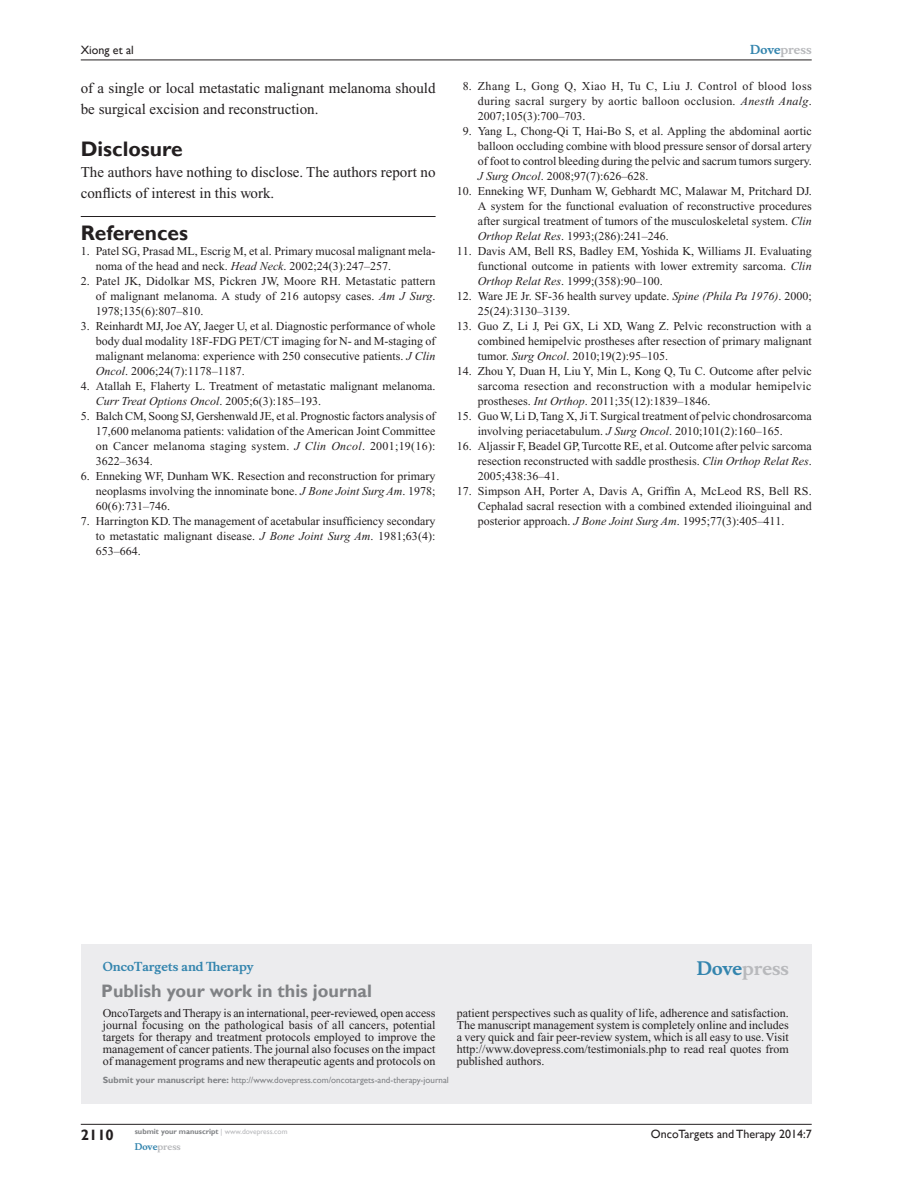
<style>
.page{position:relative;width:918px;height:1188px;background:#fff}
.page>*{position:absolute;margin:0;border:0;box-sizing:border-box;transform-origin:0 0}
.RefH{font:700 21px "Gill Sans";color:#231f20}
.PromBx-H1{font:700 18px "Gill Sans";color:#808285}
.PromBx-Brand{font:700 18px "Musee";color:#b8b9bc}
.TxF{font:15px/21px "Times New Roman";color:#231f20}
.t1{font:700 15px "Gill Sans";color:#231f20}
.RefNL2{font:12px/15px "Times New Roman";color:#231f20;text-align:justify}
.RefNL1{font:12px/15px "Times New Roman";color:#231f20;text-align:justify}
.PromBx-Tx{font:12px/12px "Times New Roman";color:#231f20;text-align:justify}
.t2{font:12px "Gill Sans";color:#231f20}
.PromBx-JrnlName{font:700 12px "Musee";color:#3485ae}
.t3{font:700 12px "Musee";color:#b8b9bc}
.PromBx-SubmitMssWebA{font:9px "Gill Sans";color:#808285}
.t4{font:700 9px "Musee";color:#b8b9bc}
.t5{font:700 7.5px "Gill Sans";color:#808285}
.s1{font-style:italic}
.s2{color:#3485ae}
.s3{font-weight:700}
.s4{font-weight:400;color:#b8b9bc}
</style>
<div class="page">
<div style="left:81px;top:944px;width:731px;height:159px;background:#ececee"></div>
<hr style="left:81px;top:1124px;width:731px;height:1px;background:#231f20">
<hr style="left:81px;top:60px;width:731px;height:1px;background:#231f20">
<hr style="left:81px;top:216px;width:355px;height:1px;background:#231f20">
<p class="t2" style="left:81px;top:43px;width:55px">Xiong et al</p>
<p class="TxF" style="left:81px;top:77px;width:356px">of a single or local metastatic malignant melanoma should be surgical excision and reconstruction.</p>
<h1 class="RefH" style="left:81px;top:136px;width:103px">Disclosure</h1>
<p class="TxF" style="left:81px;top:161px;width:356px">The authors have nothing to disclose. The authors report no conflicts of interest in this work.</p>
<p class="RefH" style="left:81px;top:220px;width:109px">References</p>
<p class="RefNL1" style="left:96px;top:243px;width:341px;text-indent:-15px">1. Patel SG, Prasad ML, Escrig M, et al. Primary mucosal malignant mela&shy;noma of the head and neck. <span class="s1">Head Neck</span>. 2002;24(3):247–257.</p>
<p class="RefNL1" style="left:96px;top:273px;width:341px;text-indent:-15px">2. Patel JK, Didolkar MS, Pickren JW, Moore RH. Metastatic pattern of malignant melanoma. A study of 216 autopsy cases. <span class="s1">Am J Surg</span>.<br>1978;135(6):807–810.</p>
<p class="RefNL1" style="left:96px;top:318px;width:341px;text-indent:-15px">3. Reinhardt MJ, Joe AY, Jaeger U, et al. Diagnostic performance of whole body dual modality 18F-FDG PET/CT imaging for N- and M-staging of malignant melanoma: experience with 250 consecutive patients. <span class="s1">J Clin Oncol</span>. 2006;24(7):1178–1187.</p>
<p class="RefNL1" style="left:96px;top:378px;width:341px;text-indent:-15px">4. Atallah E, Flaherty L. Treatment of metastatic malignant melanoma.<br><span class="s1">Curr Treat Options Oncol</span>. 2005;6(3):185–193.</p>
<p class="RefNL1" style="left:96px;top:408px;width:341px;text-indent:-15px">5. Balch CM, Soong SJ, Gershenwald JE, et al. Prognostic factors analysis of 17,600 melanoma patients: validation of the American Joint Committee on Cancer melanoma staging system. <span class="s1">J Clin Oncol</span>. 2001;19(16):<br>3622–3634.</p>
<p class="RefNL1" style="left:96px;top:468px;width:341px;text-indent:-15px">6. Enneking WF, Dunham WK. Resection and reconstruction for primary neoplasms involving the innominate bone. <span class="s1">J Bone Joint Surg Am</span>. 1978; 60(6):731–746.</p>
<p class="RefNL1" style="left:96px;top:513px;width:341px;text-indent:-15px">7. Harrington KD. The management of acetabular insufficiency secondary to metastatic malignant disease. <span class="s1">J Bone Joint Surg Am</span>. 1981;63(4):<br>653–664.</p>
<p class="t3" style="left:750px;top:43px;width:63px"><span class="s2">Dove</span>press</p>
<p class="RefNL2" style="left:478px;top:79px;width:335px;text-indent:-15px">8. Zhang L, Gong Q, Xiao H, Tu C, Liu J. Control of blood loss during sacral surgery by aortic balloon occlusion. <span class="s1">Anesth Analg</span>.<br>2007;105(3):700–703.</p>
<p class="RefNL2" style="left:478px;top:124px;width:335px;text-indent:-15px">9. Yang L, Chong-Qi T, Hai-Bo S, et al. Appling the abdominal aortic balloon occluding combine with blood pressure sensor of dorsal artery of foot to control bleeding during the pelvic and sacrum tumors surgery.<br><span class="s1">J Surg Oncol</span>. 2008;97(7):626–628.</p>
<p class="RefNL2" style="left:478px;top:184px;width:335px;text-indent:-21px">10. Enneking WF, Dunham W, Gebhardt MC, Malawar M, Pritchard DJ.<br>A system for the functional evaluation of reconstructive procedures after surgical treatment of tumors of the musculoskeletal system. <span class="s1">Clin Orthop Relat Res</span>. 1993;(286):241–246.</p>
<p class="RefNL2" style="left:478px;top:244px;width:335px;text-indent:-21px">11. Davis AM, Bell RS, Badley EM, Yoshida K, Williams JI. Evaluating functional outcome in patients with lower extremity sarcoma. <span class="s1">Clin Orthop Relat Res</span>. 1999;(358):90–100.</p>
<p class="RefNL2" style="left:478px;top:289px;width:335px;text-indent:-21px">12. Ware JE Jr. SF-36 health survey update. <span class="s1">Spine (Phila Pa 1976)</span>. 2000;<br>25(24):3130–3139.</p>
<p class="RefNL2" style="left:478px;top:319px;width:335px;text-indent:-21px">13. Guo Z, Li J, Pei GX, Li XD, Wang Z. Pelvic reconstruction with a combined hemipelvic prostheses after resection of primary malignant tumor. <span class="s1">Surg Oncol</span>. 2010;19(2):95–105.</p>
<p class="RefNL2" style="left:478px;top:364px;width:335px;text-indent:-21px">14. Zhou Y, Duan H, Liu Y, Min L, Kong Q, Tu C. Outcome after pelvic sarcoma resection and reconstruction with a modular hemipelvic prostheses. <span class="s1">Int Orthop</span>. 2011;35(12):1839–1846.</p>
<p class="RefNL2" style="left:478px;top:409px;width:335px;text-indent:-21px">15. Guo W, Li D, Tang X, Ji T. Surgical treatment of pelvic chondrosarcoma involving periacetabulum. <span class="s1">J Surg Oncol</span>. 2010;101(2):160–165.</p>
<p class="RefNL2" style="left:478px;top:439px;width:335px;text-indent:-21px">16. Aljassir F, Beadel GP, Turcotte RE, et al. Outcome after pelvic sarcoma resection reconstructed with saddle prosthesis. <span class="s1">Clin Orthop Relat Res</span>.<br>2005;438:36–41.</p>
<p class="RefNL2" style="left:478px;top:484px;width:335px;text-indent:-21px">17. Simpson AH, Porter A, Davis A, Griffin A, McLeod RS, Bell RS.<br>Cephalad sacral resection with a combined extended ilioinguinal and posterior approach. <span class="s1">J Bone Joint Surg Am</span>. 1995;77(3):405–411.</p>
<p class="PromBx-JrnlName" style="left:103px;top:959px;width:152px">OncoTargets and Therapy</p>
<p class="PromBx-H1" style="left:101px;top:980px;width:272px">Publish your work in this journal</p>
<p class="PromBx-Brand" style="left:697px;top:958px;width:94px"><span class="s2">Dove</span>press</p>
<p class="PromBx-Tx" style="left:103px;top:1007px;width:334px">OncoTargets and Therapy is an international, peer-reviewed, open access journal focusing on the pathological basis of all cancers, potential targets for therapy and treatment protocols employed to improve the management of cancer patients. The journal also focuses on the impact of management programs and new therapeutic agents and protocols on</p>
<p class="PromBx-Tx" style="left:457px;top:1007px;width:333px">patient perspectives such as quality of life, adherence and satisfaction.<br>The manuscript management system is completely online and includes a very quick and fair peer-review system, which is all easy to use. Visit http://www.dovepress.com/testimonials.php to read real quotes from published authors.</p>
<p class="PromBx-SubmitMssWebA" style="left:103px;top:1075px;width:348px"><span class="s3">Submit your manuscript here:</span> http://www.dovepress.com/oncotargets-and-therapy-journal</p>
<p class="t1" style="left:81px;top:1126px;width:35px">2110</p>
<p class="t5" style="left:135px;top:1127px;width:154px">submit your manuscript <span class="s4">| www.dovepress.com</span></p>
<p class="t4" style="left:135px;top:1141px;width:48px"><span class="s2">Dove</span>press</p>
<p class="t2" style="left:651px;top:1127px;width:162px">OncoTargets and Therapy 2014:7</p>
</div>
